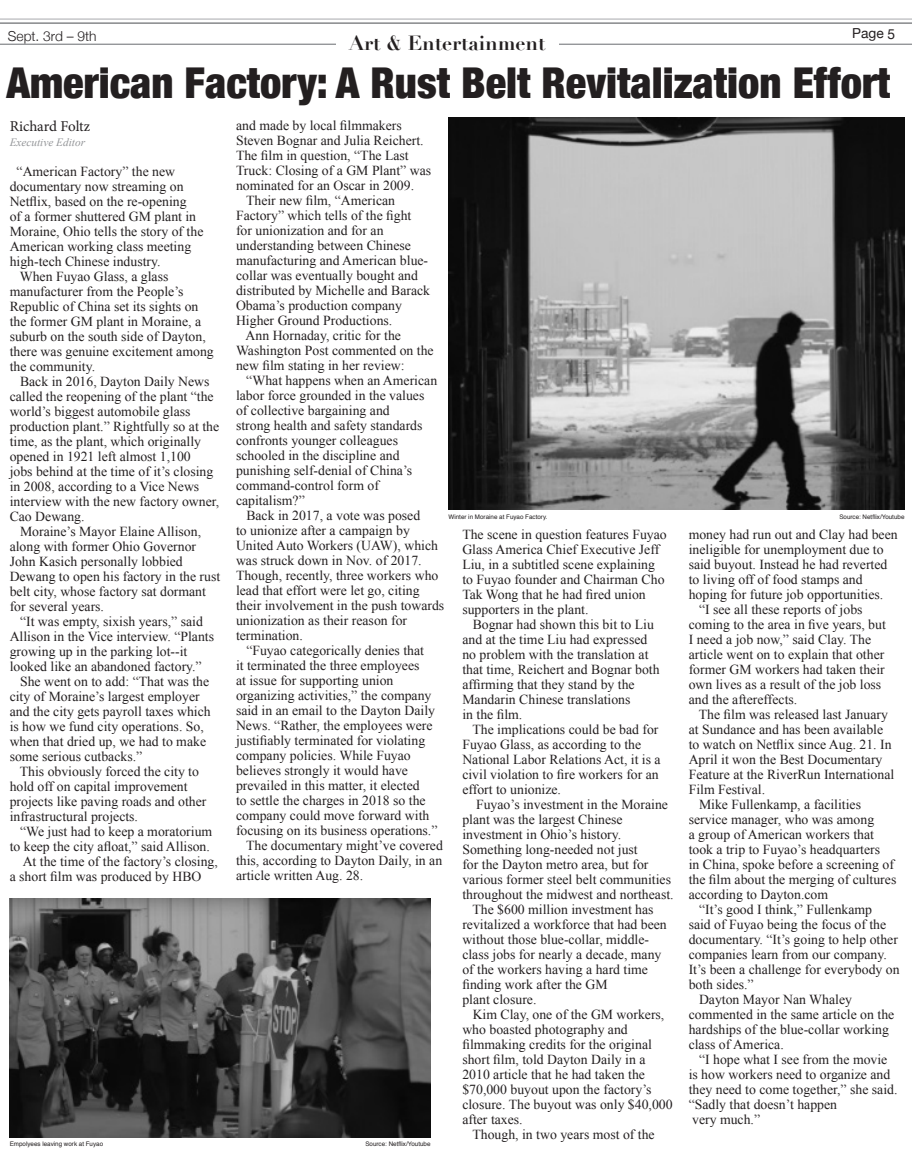
<style>
.page{position:relative;width:912px;height:1170px;background:#fff}
.page>*{position:absolute;margin:0;border:0;box-sizing:border-box;transform-origin:0 0}
.t1{font:900 condensed 42.5px "Helvetica Neue";color:#231f20}
.t2{font:700 20px "Didot";color:#231f20}
.t3{font:15px "Minion Pro";letter-spacing:-.005em;color:#231f20}
.t4{font:13.75px/15px "Times New Roman";color:#231f20}
.t5{font:300 13.75px "Helvetica Neue";color:#231f20}
.t6{font:13.75px "Helvetica Neue";color:#231f20}
.t7{font:italic 11.25px "Times New Roman";color:#939598}
.Photo_Credit{font:6.25px "Helvetica";color:#231f20}
</style>
<div class="page">
<hr style="left:0;top:22px;width:911px;height:2px;background:#8a8c8f">
<hr style="left:0;top:19px;width:911px;height:1px;background:#a8a9ad">
<hr style="left:0;top:44px;width:540px;height:1px;background:#95979a">
<hr style="left:537px;top:44px;width:374px;height:1px;background:#95979a">
<div style="left:336px;top:31px;width:222px;height:26px;background:#fff"></div>
<img style="left:448px;top:118px;width:456px;height:392px">
<img style="left:10px;top:898px;width:420px;height:239px">
<p class="t5" style="left:8px;top:25px;width:90px">Sept. 3rd – 9th</p>
<p class="t6" style="left:851px;top:23px;width:44px">Page 5</p>
<p class="t2" style="left:349px;top:31px;width:198px">Art &amp; Entertainment</p>
<p class="t1" style="left:7px;top:48px;width:885px">American Factory: A Rust Belt Revitalization Effort</p>
<p class="t4" style="left:236px;top:117px;width:197px">and made by local filmmakers<br>Steven Bognar and Julia Reichert.<br>The film in question, “The Last<br>Truck: Closing of a GM Plant” was nominated for an Oscar in 2009.</p>
<p class="t4" style="left:236px;top:192px;width:195px;text-indent:10px">Their new film, “American<br>Factory” which tells of the fight for unionization and for an understanding between Chinese manufacturing and American blue&shy;collar was eventually bought and distributed by Michelle and Barack<br>Obama’s production company<br>Higher Ground Productions.</p>
<p class="t4" style="left:236px;top:327px;width:199px;text-indent:10px">Ann Hornaday, critic for the<br>Washington Post commented on the new film stating in her review:</p>
<p class="t4" style="left:236px;top:372px;width:203px;text-indent:10px">“What happens when an American labor force grounded in the values of collective bargaining and<br>strong health and safety standards confronts younger colleagues schooled in the discipline and punishing self-denial of China’s command-control form of capitalism?”</p>
<p class="t4" style="left:236px;top:507px;width:210px;text-indent:10px">Back in 2017, a vote was posed<br>to unionize after a campaign by<br>United Auto Workers (UAW), which was struck down in Nov. of 2017.<br>Though, recently, three workers who lead that effort were let go, citing their involvement in the push towards unionization as their reason for termination.</p>
<p class="t4" style="left:236px;top:642px;width:203px;text-indent:10px">“Fuyao categorically denies that<br>it terminated the three employees<br>at issue for supporting union organizing activities,” the company said in an email to the Dayton Daily News. “Rather, the employees were justifiably terminated for violating company policies. While Fuyao believes strongly it would have prevailed in this matter, it elected<br>to settle the charges in 2018 so the company could move forward with focusing on its business operations.”</p>
<p class="t4" style="left:236px;top:837px;width:208px;text-align:justify;text-indent:10px">The documentary might’ve covered this, according to Dayton Daily, in an article written Aug. 28.</p>
<p class="t3" style="left:10px;top:116px;width:82px">Richard Foltz</p>
<p class="t7" style="left:10px;top:134px;width:77px">Executive Editor</p>
<p class="t4" style="left:10px;top:164px;width:195px;text-indent:7px">“American Factory” the new documentary now streaming on<br>Netflix, based on the re-opening<br>of a former shuttered GM plant in<br>Moraine, Ohio tells the story of the<br>American working class meeting high-tech Chinese industry.</p>
<p class="t4" style="left:10px;top:269px;width:205px;text-indent:10px">When Fuyao Glass, a glass manufacturer from the People’s<br>Republic of China set its sights on the former GM plant in Moraine, a suburb on the south side of Dayton, there was genuine excitement among the community.</p>
<p class="t4" style="left:10px;top:374px;width:211px;text-indent:10px">Back in 2016, Dayton Daily News called the reopening of the plant “the world’s biggest automobile glass production plant.” Rightfully so at the time, as the plant, which originally opened in 1921 left almost 1,100<br>jobs behind at the time of it’s closing in 2008, according to a Vice News interview with the new factory owner, Cao Dewang.</p>
<p class="t4" style="left:10px;top:524px;width:212px;text-indent:10px">Moraine’s Mayor Elaine Allison, along with former Ohio Governor<br>John Kasich personally lobbied<br>Dewang to open his factory in the rust belt city, whose factory sat dormant for several years.</p>
<p class="t4" style="left:20px;top:614px;width:184px">“It was empty, sixish years,” said</p>
<p class="t4" style="left:10px;top:629px;width:206px">Allison in the Vice interview. “Plants</p>
<p class="t4" style="left:10px;top:644px;width:179px">growing up in the parking lot--it</p>
<p class="t4" style="left:10px;top:659px;width:193px">looked like an abandoned factory.”</p>
<p class="t4" style="left:20px;top:674px;width:191px">She went on to add: “That was the</p>
<p class="t4" style="left:10px;top:689px;width:191px">city of Moraine’s largest employer</p>
<p class="t4" style="left:10px;top:704px;width:202px">and the city gets payroll taxes which</p>
<p class="t4" style="left:10px;top:719px;width:196px">is how we fund city operations. So,</p>
<p class="t4" style="left:10px;top:734px;width:198px">when that dried up, we had to make</p>
<p class="t4" style="left:10px;top:749px;width:134px">some serious cutbacks.”</p>
<p class="t4" style="left:10px;top:764px;width:198px;text-indent:10px">This obviously forced the city to hold off on capital improvement projects like paving roads and other infrastructural projects.</p>
<p class="t4" style="left:10px;top:824px;width:204px;text-align:right">“We just had to keep a moratorium to keep the city afloat,” said Allison.</p>
<p class="t4" style="left:10px;top:854px;width:210px;text-indent:13px">At the time of the factory’s closing, a short film was produced by HBO</p>
<p class="Photo_Credit" style="left:448px;top:512px;width:100px">Winter in Moraine at Fuyao Factory.</p>
<p class="Photo_Credit" style="left:839px;top:512px;width:67px">Source: Netflix/Youtube</p>
<p class="t4" style="left:462px;top:526px;width:206px">The scene in question features Fuyao<br>Glass America Chief Executive Jeff<br>Liu, in a subtitled scene explaining to Fuyao founder and Chairman Cho<br>Tak Wong that he had fired union supporters in the plant.</p>
<p class="t4" style="left:462px;top:616px;width:199px;text-indent:10px">Bognar had shown this bit to Liu and at the time Liu had expressed no problem with the translation at that time, Reichert and Bognar both affirming that they stand by the<br>Mandarin Chinese translations<br>in the film.</p>
<p class="t4" style="left:462px;top:721px;width:200px;text-indent:10px">The implications could be bad for<br>Fuyao Glass, as according to the<br>National Labor Relations Act, it is a civil violation to fire workers for an effort to unionize.</p>
<p class="t4" style="left:462px;top:796px;width:213px;text-indent:14px">Fuyao’s investment in the Moraine plant was the largest Chinese investment in Ohio’s history.<br>Something long-needed not just<br>for the Dayton metro area, but for various former steel belt communities throughout the midwest and northeast.</p>
<p class="t4" style="left:462px;top:901px;width:206px;text-indent:10px">The $600 million investment has revitalized a workforce that had been without those blue-collar, middle&shy;class jobs for nearly a decade, many of the workers having a hard time finding work after the GM<br>plant closure.</p>
<p class="t4" style="left:462px;top:1006px;width:212px;text-indent:10px">Kim Clay, one of the GM workers, who boasted photography and filmmaking credits for the original short film, told Dayton Daily in a<br>2010 article that he had taken the $70,000 buyout upon the factory’s closure. The buyout was only $40,000 after taxes.</p>
<p class="t4" style="left:472px;top:1126px;width:184px">Though, in two years most of the</p>
<p class="t4" style="left:688px;top:526px;width:210px">money had run out and Clay had been ineligible for unemployment due to said buyout. Instead he had reverted to living off of food stamps and hoping for future job opportunities.</p>
<p class="t4" style="left:688px;top:601px;width:199px;text-indent:10px">“I see all these reports of jobs coming to the area in five years, but<br>I need a job now,” said Clay. The article went on to explain that other former GM workers had taken their own lives as a result of the job loss and the aftereffects.</p>
<p class="t4" style="left:688px;top:706px;width:207px;text-indent:10px">The film was released last January at Sundance and has been available to watch on Netflix since Aug. 21. In<br>April it won the Best Documentary<br>Feature at the RiverRun International<br>Film Festival.</p>
<p class="t4" style="left:688px;top:796px;width:209px;text-indent:10px">Mike Fullenkamp, a facilities service manager, who was among<br>a group of American workers that took a trip to Fuyao’s headquarters<br>in China, spoke before a screening of the film about the merging of cultures according to Dayton.com</p>
<p class="t4" style="left:688px;top:901px;width:212px;text-indent:10px">“It’s good I think,” Fullenkamp<br>said of Fuyao being the focus of the documentary. “It’s going to help other companies learn from our company.<br>It’s been a challenge for everybody on both sides.”</p>
<p class="t4" style="left:688px;top:991px;width:207px;text-indent:10px">Dayton Mayor Nan Whaley commented in the same article on the hardships of the blue-collar working class of America.</p>
<p class="t4" style="left:688px;top:1051px;width:210px;text-indent:10px">“I hope what I see from the movie is how workers need to organize and they need to come together,” she said. “Sadly that doesn’t happen<br>very much.”</p>
<p class="Photo_Credit" style="left:10px;top:1139px;width:95px">Empolyees leaving work at Fuyao</p>
<p class="Photo_Credit" style="left:365px;top:1139px;width:67px">Source: Netflix/Youtube</p>
</div>
